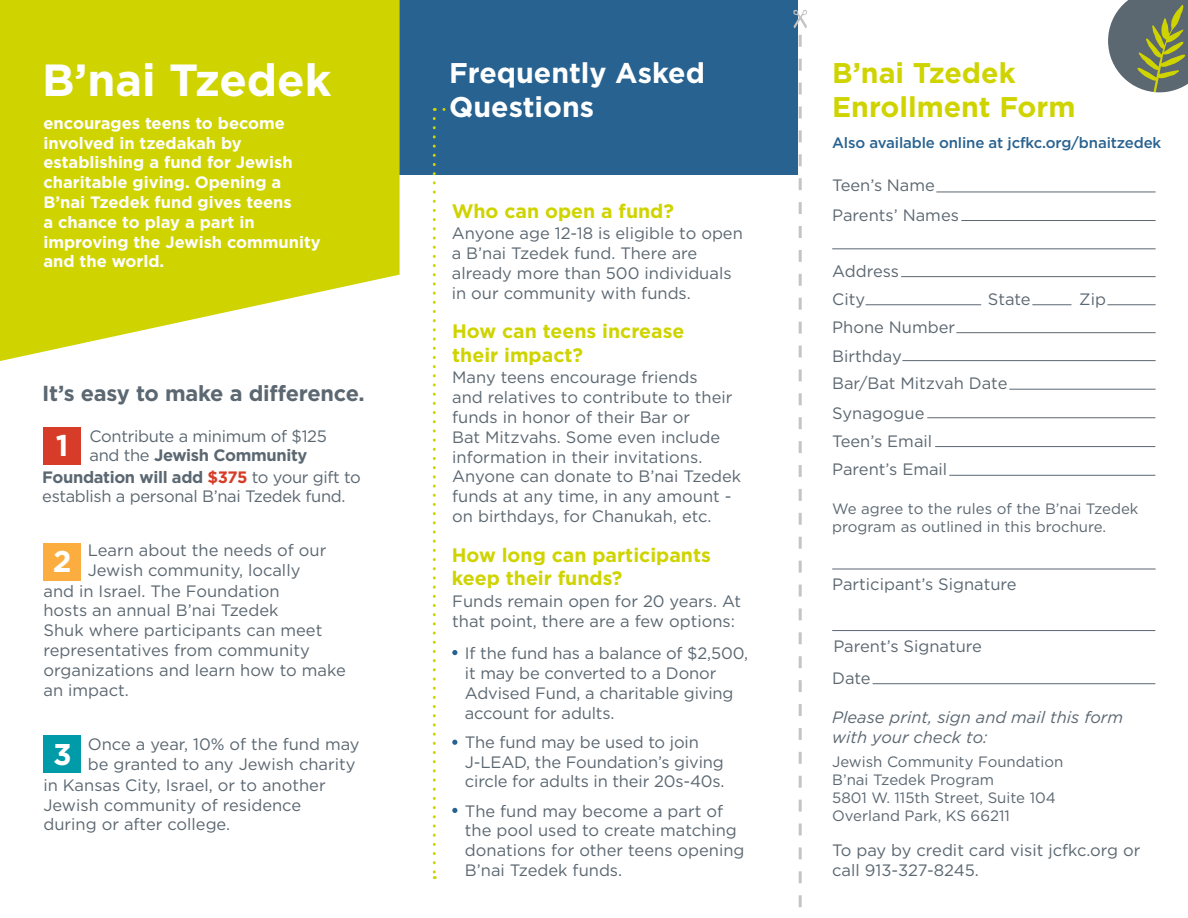
<style>
.page{position:relative;width:1188px;height:918px;background:#fff}
.page>*{position:absolute;margin:0;border:0;box-sizing:border-box;transform-origin:0 0}
.t1{font:700 45px "Gotham";color:#fff}
.t2{font:700 30px "Gotham";color:#fff}
.t3{font:700 28.5px "Gotham";color:#cfd400}
.t4{font:700 28.5px/34.2px "Gotham";color:#fff}
.t5{font:700 21.75px "Gotham";letter-spacing:-.01em;color:#5b6771}
.t6{font:700 19.5px/23.4px "Gotham";color:#cfd400}
.t7{font:16.5px/19.8px "Gotham";color:#5b6771}
.t8{font:700 16.5px/19.8px "Gotham";color:#fff}
.t9{font:16.5px/19.8px "Gotham";letter-spacing:-.02em;color:#5b6771}
.t10{font:italic 16.5px/19.8px "Gotham";color:#5b6771}
.t11{font:15px/18px "Gotham";color:#5b6771}
.t12{font:500 15px "Gotham";letter-spacing:-.01em;color:#286290}
.s1{font-weight:700}
.s2{font-weight:700;color:#d63c27}
</style>
<div class="page">
<div style="left:363px;top:0;width:435px;height:175px;background:#286290"></div>
<svg style="left:0;top:0;width:400px;height:361px;background:#d4d91d"></svg>
<div style="left:43px;top:428px;width:38px;height:37px;background:#d63c27"></div>
<div style="left:44px;top:543px;width:37px;height:37px;background:#fbae3f"></div>
<div style="left:44px;top:736px;width:37px;height:37px;background:#009ba8"></div>
<hr style="left:936px;top:192px;width:220px;height:1px;background:#5b6771">
<hr style="left:961px;top:220px;width:195px;height:1px;background:#5b6771">
<hr style="left:832px;top:248px;width:324px;height:1px;background:#5b6771">
<hr style="left:901px;top:276px;width:255px;height:1px;background:#5b6771">
<hr style="left:866px;top:304px;width:115px;height:1px;background:#5b6771">
<hr style="left:1032px;top:304px;width:40px;height:1px;background:#5b6771">
<hr style="left:1107px;top:304px;width:49px;height:1px;background:#5b6771">
<hr style="left:956px;top:332px;width:200px;height:1px;background:#5b6771">
<hr style="left:902px;top:360px;width:254px;height:1px;background:#5b6771">
<hr style="left:1009px;top:389px;width:147px;height:1px;background:#5b6771">
<hr style="left:927px;top:417px;width:228px;height:1px;background:#5b6771">
<hr style="left:935px;top:446px;width:220px;height:1px;background:#5b6771">
<hr style="left:949px;top:475px;width:206px;height:1px;background:#5b6771">
<hr style="left:832px;top:569px;width:324px;height:1px;background:#5b6771">
<hr style="left:832px;top:630px;width:323px;height:1px;background:#5b6771">
<hr style="left:873px;top:683px;width:282px;height:1px;background:#5b6771">
<svg style="left:799px;top:35px;width:3px;height:872px"></svg>
<svg style="left:793px;top:9px;width:14px;height:19px"></svg>
<svg style="left:433px;top:118px;width:3px;height:761px"></svg>
<svg style="left:452px;top:650px;width:5px;height:5px"></svg>
<svg style="left:452px;top:740px;width:5px;height:5px"></svg>
<svg style="left:452px;top:808px;width:5px;height:5px"></svg>
<svg style="left:1108px;top:0;width:80px;height:92px;background:#808970"></svg>
<p class="t1" style="left:42px;top:50px;width:291px">B’nai Tzedek</p>
<p class="t4" style="left:449px;top:55px;width:257px">Frequently Asked<br>Questions</p>
<p class="t3" style="left:832px;top:54px;width:185px">B’nai Tzedek</p>
<p class="t3" style="left:832px;top:88px;width:245px">Enrollment Form</p>
<p class="t8" style="left:44px;top:113px;width:279px">encourages teens to become involved in tzedakah by establishing a fund for Jewish charitable giving. Opening a<br>B’nai Tzedek fund gives teens<br>a chance to play a part in improving the Jewish community and the world.</p>
<p class="t12" style="left:832px;top:132px;width:331px">Also available online at jcfkc.org/bnaitzedek</p>
<p class="t7" style="left:832px;top:175px;width:104px">Teen’s Name</p>
<p class="t7" style="left:832px;top:205px;width:128px">Parents’ Names</p>
<p class="t6" style="left:452px;top:199px;width:224px">Who can open a fund?</p>
<p class="t7" style="left:452px;top:223px;width:293px">Anyone age 12-18 is eligible to open a B’nai Tzedek fund. There are already more than 500 individuals in our community with funds.</p>
<p class="t6" style="left:452px;top:320px;width:234px">How can teens increase their impact?</p>
<p class="t7" style="left:452px;top:367px;width:291px">Many teens encourage friends<br>and relatives to contribute to their funds in honor of their Bar or<br>Bat Mitzvahs. Some even include information in their invitations.<br>Anyone can donate to B’nai Tzedek funds at any time, in any amount - on birthdays, for Chanukah, etc.</p>
<p class="t6" style="left:452px;top:543px;width:261px">How long can participants keep their funds?</p>
<p class="t7" style="left:452px;top:591px;width:291px">Funds remain open for 20 years. At that point, there are a few options:</p>
<p class="t7" style="left:832px;top:261px;width:68px">Address</p>
<p class="t7" style="left:832px;top:289px;width:34px">City</p>
<p class="t7" style="left:988px;top:289px;width:44px">State</p>
<p class="t7" style="left:1079px;top:289px;width:28px">Zip</p>
<p class="t7" style="left:832px;top:317px;width:125px">Phone Number</p>
<p class="t7" style="left:832px;top:345px;width:71px">Birthday</p>
<p class="t7" style="left:832px;top:373px;width:177px">Bar/Bat Mitzvah Date</p>
<p class="t7" style="left:832px;top:403px;width:94px">Synagogue</p>
<p class="t7" style="left:832px;top:431px;width:102px">Teen’s Email</p>
<p class="t7" style="left:832px;top:459px;width:117px">Parent’s Email</p>
<p class="t11" style="left:832px;top:499px;width:308px">We agree to the rules of the B’nai Tzedek program as outlined in this brochure.</p>
<p class="t5" style="left:42px;top:379px;width:324px">It’s easy to make a difference.</p>
<p class="t2" style="left:56px;top:426px;width:14px">1</p>
<p class="t9" style="left:90px;top:425px;width:239px">Contribute a minimum of $125 and the <span class="s1">Jewish Community</span></p>
<p class="t9" style="left:42px;top:467px;width:320px"><span class="s1">Foundation will add</span> <span class="s2">$375</span> to your gift to establish a personal B’nai Tzedek fund.</p>
<p class="t7" style="left:88px;top:540px;width:240px">Learn about the needs of our</p>
<p class="t7" style="left:88px;top:560px;width:214px">Jewish community, locally</p>
<p class="t7" style="left:44px;top:581px;width:238px">and in Israel. The Foundation</p>
<p class="t7" style="left:44px;top:600px;width:237px">hosts an annual B’nai Tzedek</p>
<p class="t7" style="left:44px;top:620px;width:280px">Shuk where participants can meet</p>
<p class="t7" style="left:44px;top:640px;width:268px">representatives from community</p>
<p class="t7" style="left:44px;top:660px;width:304px">organizations and learn how to make</p>
<p class="t7" style="left:44px;top:680px;width:87px">an impact.</p>
<p class="t2" style="left:53px;top:541px;width:20px">2</p>
<p class="t7" style="left:832px;top:574px;width:186px">Participant’s Signature</p>
<p class="t7" style="left:833px;top:636px;width:150px">Parent’s Signature</p>
<p class="t7" style="left:832px;top:668px;width:40px">Date</p>
<p class="t10" style="left:832px;top:707px;width:293px">Please print, sign and mail this form with your check to:</p>
<p class="t7" style="left:465px;top:643px;width:285px">If the fund has a balance of $2,500, it may be converted to a Donor<br>Advised Fund, a charitable giving account for adults.</p>
<p class="t7" style="left:465px;top:732px;width:261px">The fund may be used to join<br>J-LEAD, the Foundation’s giving circle for adults in their 20s-40s.</p>
<p class="t7" style="left:465px;top:801px;width:281px">The fund may become a part of the pool used to create matching donations for other teens opening<br>B’nai Tzedek funds.</p>
<p class="t7" style="left:88px;top:734px;width:273px">Once a year, 10% of the fund may</p>
<p class="t7" style="left:88px;top:754px;width:269px">be granted to any Jewish charity</p>
<p class="t7" style="left:44px;top:775px;width:284px">in Kansas City, Israel, or to another</p>
<p class="t7" style="left:44px;top:795px;width:259px">Jewish community of residence</p>
<p class="t7" style="left:44px;top:814px;width:188px">during or after college.</p>
<p class="t2" style="left:53px;top:734px;width:20px">3</p>
<p class="t11" style="left:832px;top:752px;width:233px">Jewish Community Foundation</p>
<p class="t11" style="left:832px;top:770px;width:163px">B’nai Tzedek Program</p>
<p class="t11" style="left:832px;top:788px;width:225px">5801 W. 115th Street, Suite 104</p>
<p class="t11" style="left:832px;top:806px;width:179px">Overland Park, KS 66211</p>
<p class="t7" style="left:832px;top:840px;width:310px">To pay by credit card visit jcfkc.org or call 913-327-8245.</p>
</div>
